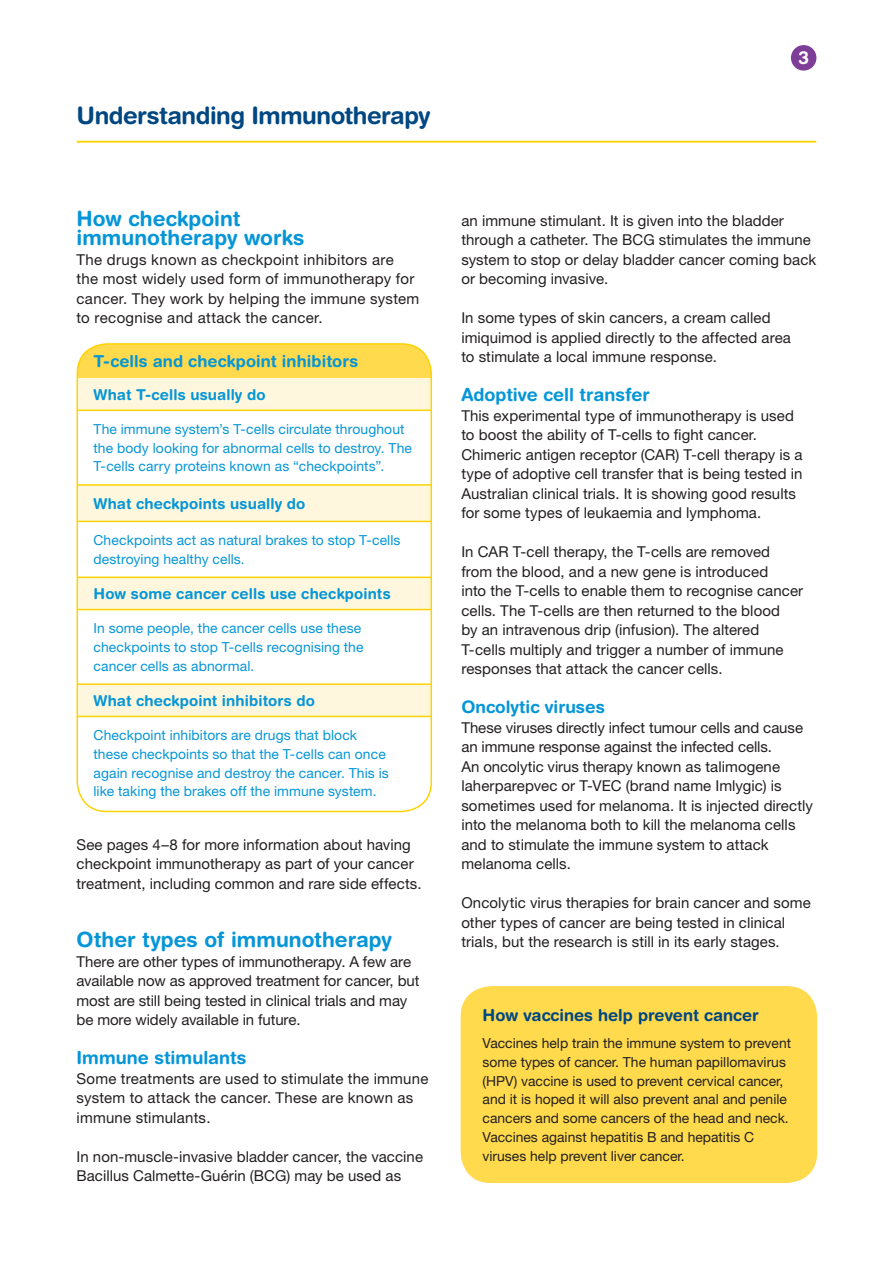
<style>
.page{position:relative;width:893px;height:1263px;background:#fff}
.page>*{position:absolute;margin:0;border:0;box-sizing:border-box;transform-origin:0 0}
.Small_A_Head__title{font:700 24px "Helvetica Rounded LT Std";letter-spacing:-.02em;color:#014782}
.Body_Copy{font:700 21px/19.5px "Helvetica Rounded LT Std";color:#0696d7}
.B_Head{font:700 21px "Helvetica Rounded LT Std";color:#0696d7}
._3__Chead{font:700 18px "Helvetica Rounded LT Std";color:#0696d7}
.Subtitle{font:700 18px "Helvetica Rounded LT Std";color:#fff}
.C_Head{font:700 17.25px "Helvetica Rounded LT Std";color:#0696d7}
.Table_Heading{font:700 16.5px "Helvetica Rounded LT Std";letter-spacing:.005em;color:#0696d7}
.Box_Head{font:700 16.5px "Helvetica Rounded LT Std";color:#014782}
.Body_Copy-2{font:15px/19.5px "Helvetica Neue LT Std";letter-spacing:.005em;color:#231f20}
._3__Chead-2{font:15px/19.5px "Helvetica Neue LT Std";letter-spacing:-.005em;color:#231f20}
.Table_B_Head{font:700 15px "Helvetica Rounded LT Std";letter-spacing:.01em;color:#0696d7}
.Table_Body_Copy{font:13.8px/18.8px "Helvetica Neue LT Std";letter-spacing:.01em;color:#0696d7}
.Box_copy_Black{font:13.8px/18.8px "Helvetica Neue LT Std";color:#231f20}
</style>
<div class="page">
<hr style="left:77px;top:141px;width:739px;height:2px;background:#fed304">
<div style="left:791px;top:45px;width:25px;height:26px;background:#7e3e98;border-radius:50%"></div>
<div style="left:461px;top:987px;width:355px;height:195px;background:#ffda4d;border-radius:30px"></div>
<div style="left:461px;top:986px;width:356px;height:197px;border:2px solid #ffda4d;border-radius:30px"></div>
<div style="left:77px;top:345px;width:354px;height:33px;background:#ffda4d"></div>
<svg style="left:80px;top:378px;width:349px;height:338px"></svg>
<div style="left:77px;top:485px;width:354px;height:36px;background:#fef7dd"></div>
<hr style="left:77px;top:576px;width:354px;height:2px;background:#fed304">
<hr style="left:77px;top:683px;width:354px;height:2px;background:#fed304">
<hr style="left:77px;top:484px;width:354px;height:2px;background:#fed304">
<hr style="left:77px;top:409px;width:354px;height:2px;background:#fed304">
<hr style="left:77px;top:521px;width:354px;height:1px;background:#fed304">
<hr style="left:77px;top:609px;width:354px;height:1px;background:#fed304">
<hr style="left:77px;top:716px;width:354px;height:1px;background:#fed304">
<div style="left:77px;top:343px;width:355px;height:469px;border:2px solid #fed304;border-radius:30px"></div>
<p class="Small_A_Head__title" style="left:77px;top:101px;width:355px">Understanding Immunotherapy</p>
<p class="Subtitle" style="left:798px;top:47px;width:12px">3</p>
<p class="Body_Copy" style="left:77px;top:208px;width:229px">How checkpoint immunotherapy works</p>
<p class="Body_Copy-2" style="left:77px;top:250px;width:344px">The drugs known as checkpoint inhibitors are<br>the most widely used form of immunotherapy for cancer. They work by helping the immune system to recognise and attack the cancer.</p>
<p class="Table_Heading" style="left:94px;top:351px;width:266px">T-cells and checkpoint inhibitors</p>
<p class="Table_B_Head" style="left:94px;top:385px;width:174px">What T-cells usually do</p>
<p class="Table_Body_Copy" style="left:94px;top:419px;width:320px">The immune system’s T-cells circulate throughout the body looking for abnormal cells to destroy. The<br>T-cells carry proteins known as “checkpoints”.</p>
<p class="Table_B_Head" style="left:94px;top:494px;width:213px">What checkpoints usually do</p>
<p class="Table_Body_Copy" style="left:94px;top:530px;width:308px">Checkpoints act as natural brakes to stop T-cells destroying healthy cells.</p>
<p class="Table_B_Head" style="left:94px;top:584px;width:299px">How some cancer cells use checkpoints</p>
<p class="Table_Body_Copy" style="left:94px;top:619px;width:271px">In some people, the cancer cells use these checkpoints to stop T-cells recognising the cancer cells as abnormal.</p>
<p class="Table_B_Head" style="left:94px;top:691px;width:223px">What checkpoint inhibitors do</p>
<p class="Table_Body_Copy" style="left:94px;top:726px;width:297px">Checkpoint inhibitors are drugs that block these checkpoints so that the T-cells can once again recognise and destroy the cancer. This is like taking the brakes off the immune system.</p>
<p class="Body_Copy-2" style="left:77px;top:835px;width:347px">See pages 4–8 for more information about having checkpoint immunotherapy as part of your cancer treatment, including common and rare side effects.</p>
<p class="B_Head" style="left:77px;top:927px;width:317px">Other types of immunotherapy</p>
<p class="_3__Chead-2" style="left:77px;top:952px;width:344px">There are other types of immunotherapy. A few are available now as approved treatment for cancer, but most are still being tested in clinical trials and may be more widely available in future.</p>
<p class="_3__Chead" style="left:77px;top:1047px;width:172px">Immune stimulants</p>
<p class="Body_Copy-2" style="left:77px;top:1069px;width:353px">Some treatments are used to stimulate the immune system to attack the cancer. These are known as immune stimulants.</p>
<p class="Body_Copy-2" style="left:77px;top:1147px;width:348px">In non-muscle-invasive bladder cancer, the vaccine<br>Bacillus Calmette-Guérin (BCG) may be used as</p>
<p class="Body_Copy-2" style="left:461px;top:211px;width:356px">an immune stimulant. It is given into the bladder through a catheter. The BCG stimulates the immune system to stop or delay bladder cancer coming back or becoming invasive.</p>
<p class="Body_Copy-2" style="left:461px;top:308px;width:331px">In some types of skin cancers, a cream called imiquimod is applied directly to the affected area to stimulate a local immune response.</p>
<p class="_3__Chead" style="left:461px;top:384px;width:190px">Adoptive cell transfer</p>
<p class="Body_Copy-2" style="left:461px;top:406px;width:343px">This experimental type of immunotherapy is used to boost the ability of T-cells to fight cancer.<br>Chimeric antigen receptor (CAR) T-cell therapy is a type of adoptive cell transfer that is being tested in Australian clinical trials. It is showing good results for some types of leukaemia and lymphoma.</p>
<p class="Body_Copy-2" style="left:461px;top:542px;width:343px">In CAR T-cell therapy, the T-cells are removed from the blood, and a new gene is introduced<br>into the T-cells to enable them to recognise cancer cells. The T-cells are then returned to the blood<br>by an intravenous drip (infusion). The altered T-cells multiply and trigger a number of immune responses that attack the cancer cells.</p>
<p class="C_Head" style="left:461px;top:697px;width:145px">Oncolytic viruses</p>
<p class="Body_Copy-2" style="left:461px;top:718px;width:353px">These viruses directly infect tumour cells and cause an immune response against the infected cells.<br>An oncolytic virus therapy known as talimogene laherparepvec or T-VEC (brand name Imlygic) is sometimes used for melanoma. It is injected directly into the melanoma both to kill the melanoma cells and to stimulate the immune system to attack melanoma cells.</p>
<p class="Body_Copy-2" style="left:461px;top:893px;width:351px">Oncolytic virus therapies for brain cancer and some other types of cancer are being tested in clinical trials, but the research is still in its early stages.</p>
<p class="Box_Head" style="left:483px;top:1005px;width:278px">How vaccines help prevent cancer</p>
<p class="Box_copy_Black" style="left:483px;top:1033px;width:310px">Vaccines help train the immune system to prevent some types of cancer. The human papillomavirus (HPV) vaccine is used to prevent cervical cancer, and it is hoped it will also prevent anal and penile cancers and some cancers of the head and neck.<br>Vaccines against hepatitis B and hepatitis C viruses help prevent liver cancer.</p>
</div>
